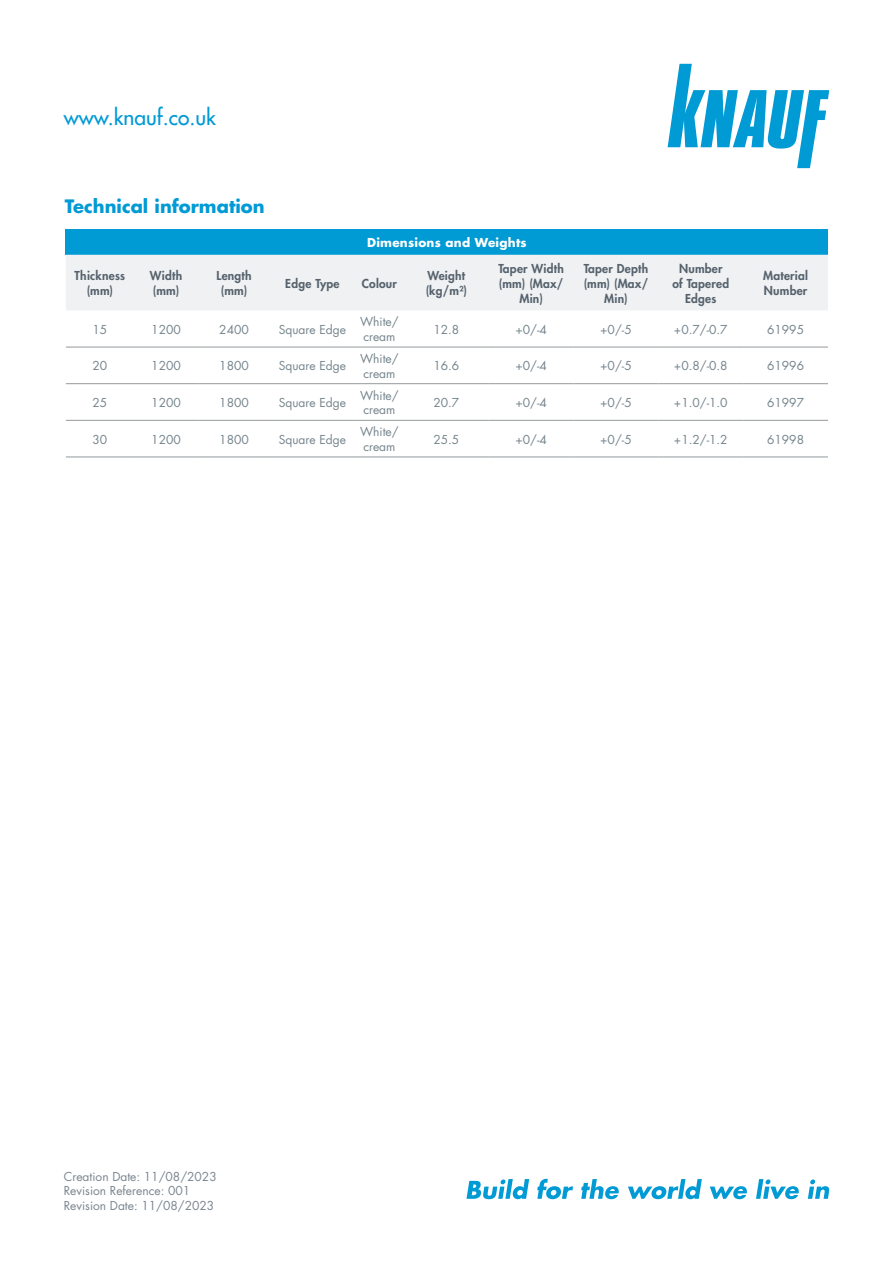
<style>
.page{position:relative;width:893px;height:1263px;background:#fff}
.page>*{position:absolute;margin:0;border:0;box-sizing:border-box;transform-origin:0 0}
.t1{font:500 21px "Futura Std";color:#009ad5}
.t2{font:700 18px "Futura Std";color:#009ad5}
.Table_Body{font:12px/14.4px "Futura Std";color:#75848c}
.Table_SubHeading{font:800 12px/15px "Futura Std";letter-spacing:.02em;color:#55616c;text-align:center}
.t3{font:12px/14.4px "Futura Std";color:#7a8590}
.Table_Heading{font:700 12px "Futura Std";letter-spacing:.02em;color:#fff}
</style>
<div class="page">
<svg style="left:466px;top:1179px;width:63px;height:20px"></svg>
<svg style="left:537px;top:1179px;width:36px;height:20px"></svg>
<svg style="left:581px;top:1179px;width:38px;height:20px"></svg>
<svg style="left:628px;top:1179px;width:74px;height:20px"></svg>
<svg style="left:710px;top:1186px;width:37px;height:13px"></svg>
<svg style="left:756px;top:1179px;width:43px;height:20px"></svg>
<svg style="left:808px;top:1179px;width:21px;height:20px"></svg>
<svg style="left:668px;top:64px;width:161px;height:104px"></svg>
<div style="left:66px;top:229px;width:762px;height:26px;background:#009ad5"></div>
<div style="left:66px;top:255px;width:762px;height:55px;background:#eff1f3"></div>
<hr style="left:66px;top:347px;width:68px;height:1px;background:#94999c">
<hr style="left:134px;top:347px;width:64px;height:1px;background:#94999c">
<hr style="left:198px;top:347px;width:72px;height:1px;background:#94999c">
<hr style="left:270px;top:347px;width:85px;height:1px;background:#94999c">
<hr style="left:355px;top:347px;width:49px;height:1px;background:#94999c">
<hr style="left:66px;top:383px;width:68px;height:1px;background:#94999c">
<hr style="left:134px;top:383px;width:64px;height:1px;background:#94999c">
<hr style="left:198px;top:383px;width:72px;height:1px;background:#94999c">
<hr style="left:270px;top:383px;width:85px;height:1px;background:#94999c">
<hr style="left:355px;top:383px;width:49px;height:1px;background:#94999c">
<hr style="left:66px;top:420px;width:68px;height:1px;background:#94999c">
<hr style="left:134px;top:420px;width:64px;height:1px;background:#94999c">
<hr style="left:198px;top:420px;width:72px;height:1px;background:#94999c">
<hr style="left:270px;top:420px;width:85px;height:1px;background:#94999c">
<hr style="left:355px;top:420px;width:49px;height:1px;background:#94999c">
<hr style="left:66px;top:457px;width:68px;height:1px;background:#94999c">
<hr style="left:134px;top:457px;width:64px;height:1px;background:#94999c">
<hr style="left:198px;top:457px;width:72px;height:1px;background:#94999c">
<hr style="left:270px;top:457px;width:85px;height:1px;background:#94999c">
<hr style="left:355px;top:457px;width:49px;height:1px;background:#94999c">
<hr style="left:404px;top:347px;width:85px;height:1px;background:#94999c">
<hr style="left:404px;top:383px;width:85px;height:1px;background:#94999c">
<hr style="left:404px;top:420px;width:85px;height:1px;background:#94999c">
<hr style="left:404px;top:457px;width:85px;height:1px;background:#94999c">
<hr style="left:574px;top:347px;width:84px;height:1px;background:#94999c">
<hr style="left:658px;top:347px;width:85px;height:1px;background:#94999c">
<hr style="left:743px;top:347px;width:85px;height:1px;background:#94999c">
<hr style="left:574px;top:383px;width:84px;height:1px;background:#94999c">
<hr style="left:658px;top:383px;width:85px;height:1px;background:#94999c">
<hr style="left:743px;top:383px;width:85px;height:1px;background:#94999c">
<hr style="left:574px;top:420px;width:84px;height:1px;background:#94999c">
<hr style="left:658px;top:420px;width:85px;height:1px;background:#94999c">
<hr style="left:743px;top:420px;width:85px;height:1px;background:#94999c">
<hr style="left:574px;top:457px;width:84px;height:1px;background:#94999c">
<hr style="left:658px;top:457px;width:85px;height:1px;background:#94999c">
<hr style="left:743px;top:457px;width:85px;height:1px;background:#94999c">
<hr style="left:489px;top:347px;width:85px;height:1px;background:#94999c">
<hr style="left:489px;top:383px;width:85px;height:1px;background:#94999c">
<hr style="left:489px;top:420px;width:85px;height:1px;background:#94999c">
<hr style="left:489px;top:457px;width:85px;height:1px;background:#94999c">
<h1 class="t1" style="left:64px;top:104px;width:154px">www.knauf.co.uk</h1>
<p class="t2" style="left:65px;top:194px;width:201px">Technical information</p>
<p class="Table_Heading" style="left:367px;top:234px;width:161px">Dimensions and Weights</p>
<p class="Table_SubHeading" style="left:75px;top:268px;width:52px">Thickness</p>
<p class="Table_SubHeading" style="left:87px;top:283px;width:28px">(mm)</p>
<p class="Table_SubHeading" style="left:150px;top:268px;width:34px">Width</p>
<p class="Table_SubHeading" style="left:153px;top:283px;width:28px">(mm)</p>
<p class="Table_SubHeading" style="left:217px;top:268px;width:37px">Length</p>
<p class="Table_SubHeading" style="left:221px;top:283px;width:28px">(mm)</p>
<p class="Table_SubHeading" style="left:285px;top:276px;width:56px">Edge Type</p>
<p class="Table_SubHeading" style="left:362px;top:276px;width:37px">Colour</p>
<p class="Table_SubHeading" style="left:427px;top:268px;width:39px">Weight</p>
<p class="Table_SubHeading" style="left:426px;top:283px;width:43px">(kg/m²)</p>
<p class="Table_SubHeading" style="left:498px;top:261px;width:67px">Taper Width (mm) (Max/<br>Min)</p>
<p class="Table_SubHeading" style="left:584px;top:261px;width:66px">Taper Depth (mm) (Max/<br>Min)</p>
<p class="Table_SubHeading" style="left:672px;top:261px;width:58px">Number of Tapered<br>Edges</p>
<p class="Table_SubHeading" style="left:763px;top:268px;width:46px;text-align:left">Material<br>Number</p>
<p class="Table_Body" style="left:93px;top:322px;width:16px">15</p>
<p class="Table_Body" style="left:151px;top:322px;width:31px">1200</p>
<p class="Table_Body" style="left:219px;top:322px;width:31px">2400</p>
<p class="Table_Body" style="left:279px;top:322px;width:69px">Square Edge</p>
<p class="Table_Body" style="left:360px;top:315px;width:40px">White/ cream</p>
<p class="Table_Body" style="left:433px;top:322px;width:27px">12.8</p>
<p class="Table_Body" style="left:515px;top:322px;width:33px">+0/-4</p>
<p class="Table_Body" style="left:600px;top:322px;width:33px">+0/-5</p>
<p class="Table_Body" style="left:674px;top:322px;width:55px">+0.7/-0.7</p>
<p class="Table_Body" style="left:767px;top:322px;width:38px">61995</p>
<p class="Table_Body" style="left:93px;top:359px;width:16px">20</p>
<p class="Table_Body" style="left:151px;top:359px;width:31px">1200</p>
<p class="Table_Body" style="left:219px;top:359px;width:31px">1800</p>
<p class="Table_Body" style="left:279px;top:359px;width:69px">Square Edge</p>
<p class="Table_Body" style="left:360px;top:352px;width:40px">White/ cream</p>
<p class="Table_Body" style="left:433px;top:359px;width:27px">16.6</p>
<p class="Table_Body" style="left:515px;top:359px;width:33px">+0/-4</p>
<p class="Table_Body" style="left:600px;top:359px;width:33px">+0/-5</p>
<p class="Table_Body" style="left:674px;top:359px;width:55px">+0.8/-0.8</p>
<p class="Table_Body" style="left:767px;top:359px;width:38px">61996</p>
<p class="Table_Body" style="left:93px;top:395px;width:16px">25</p>
<p class="Table_Body" style="left:151px;top:395px;width:31px">1200</p>
<p class="Table_Body" style="left:219px;top:395px;width:31px">1800</p>
<p class="Table_Body" style="left:279px;top:395px;width:69px">Square Edge</p>
<p class="Table_Body" style="left:360px;top:388px;width:40px">White/ cream</p>
<p class="Table_Body" style="left:433px;top:395px;width:27px">20.7</p>
<p class="Table_Body" style="left:515px;top:395px;width:33px">+0/-4</p>
<p class="Table_Body" style="left:600px;top:395px;width:33px">+0/-5</p>
<p class="Table_Body" style="left:674px;top:395px;width:55px">+1.0/-1.0</p>
<p class="Table_Body" style="left:767px;top:395px;width:38px">61997</p>
<p class="Table_Body" style="left:93px;top:432px;width:16px">30</p>
<p class="Table_Body" style="left:151px;top:432px;width:31px">1200</p>
<p class="Table_Body" style="left:219px;top:432px;width:31px">1800</p>
<p class="Table_Body" style="left:279px;top:432px;width:69px">Square Edge</p>
<p class="Table_Body" style="left:360px;top:425px;width:40px">White/ cream</p>
<p class="Table_Body" style="left:433px;top:432px;width:27px">25.5</p>
<p class="Table_Body" style="left:515px;top:432px;width:33px">+0/-4</p>
<p class="Table_Body" style="left:600px;top:432px;width:33px">+0/-5</p>
<p class="Table_Body" style="left:674px;top:432px;width:55px">+1.2/-1.2</p>
<p class="Table_Body" style="left:767px;top:432px;width:38px">61998</p>
<p class="t3" style="left:64px;top:1169px;width:154px">Creation Date: 11/08/2023<br>Revision Reference: 001<br>Revision Date: 11/08/2023</p>
</div>
